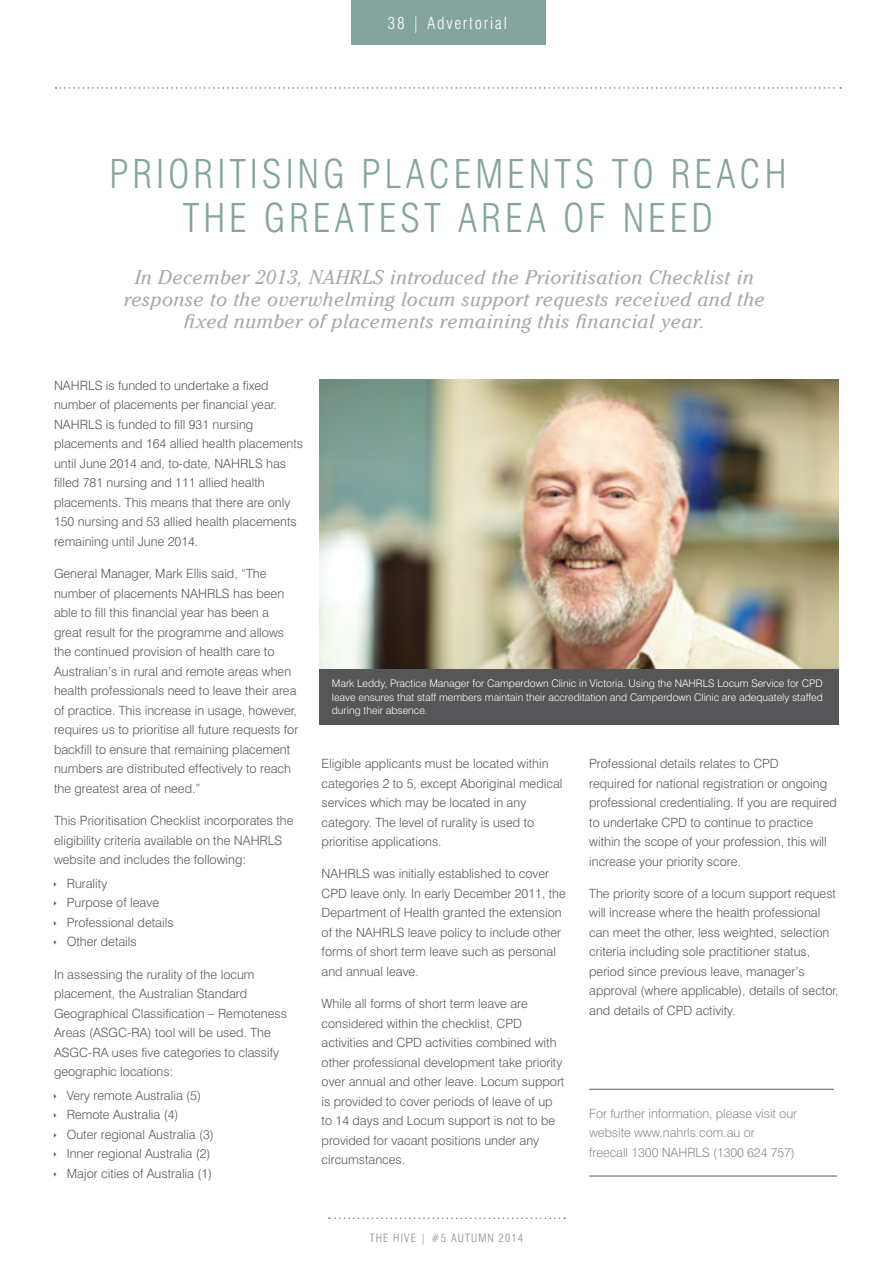
<style>
.page{position:relative;width:893px;height:1263px;background:#fff}
.page>*{position:absolute;margin:0;border:0;box-sizing:border-box;transform-origin:0 0}
.t1{font:300 condensed 39px/44.1px "Swiss 721 BT";letter-spacing:.1em;color:#83a59d;text-align:center}
.Pull-out_quote{font:italic 19.65px/21.9px "Cheltenham LT";letter-spacing:.02em;color:#a7a9ac;text-align:center}
.t2{font:300 condensed 16.5px "Swiss 721 BT";letter-spacing:.1em;color:#fff}
.Body{font:300 12.75px/19.5px "Swiss 721 BT";color:#58595b}
.Body-2{font:300 12.75px/19.5px "Swiss 721 BT";letter-spacing:-.005em;color:#8a8c8e}
.t3{font:300 condensed 11.25px "Swiss 721 BT";letter-spacing:.1em;color:#8a8c8e}
.Body-3{font:300 10.5px/13.5px "Swiss 721 BT";color:#fff;text-align:justify}
</style>
<div class="page">
<svg style="left:329px;top:1217px;width:236px;height:2px"></svg>
<svg style="left:56px;top:87px;width:785px;height:2px"></svg>
<div style="left:351px;top:0;width:195px;height:44px;background:#83a59d"></div>
<img style="left:320px;top:380px;width:519px;height:289px">
<div style="left:320px;top:669px;width:519px;height:55px;background:#565659"></div>
<hr style="left:589px;top:1089px;width:245px;height:1px;background:#58595b">
<hr style="left:589px;top:1176px;width:248px;height:1px;background:#58595b">
<p class="t2" style="left:388px;top:13px;width:121px">38 | Advertorial</p>
<p class="t1" style="left:109px;top:152px;width:679px">PRIORITISING PLACEMENTS TO REACH<br>THE GREATEST AREA OF NEED</p>
<p class="Pull-out_quote" style="left:124px;top:266px;width:642px">In December 2013, NAHRLS introduced the Prioritisation Checklist in response to the overwhelming locum support requests received and the fixed number of placements remaining this financial year.</p>
<p class="Body" style="left:54px;top:376px;width:251px">NAHRLS is funded to undertake a fixed number of placements per financial year.<br>NAHRLS is funded to fill 931 nursing placements and 164 allied health placements until June 2014 and, to-date, NAHRLS has filled 781 nursing and 111 allied health placements. This means that there are only 150 nursing and 53 allied health placements remaining until June 2014.</p>
<p class="Body" style="left:54px;top:564px;width:246px">General Manager, Mark Ellis said, “The number of placements NAHRLS has been able to fill this financial year has been a great result for the programme and allows the continued provision of health care to Australian’s in rural and remote areas when health professionals need to leave their area of practice. This increase in usage, however, requires us to prioritise all future requests for backfill to ensure that remaining placement numbers are distributed effectively to reach the greatest area of need.”</p>
<p class="Body" style="left:54px;top:811px;width:241px">This Prioritisation Checklist incorporates the eligibility criteria available on the NAHRLS website and includes the following:</p>
<p class="Body" style="left:67px;top:873px;width:42px">Rurality</p>
<p class="Body" style="left:67px;top:893px;width:94px">Purpose of leave</p>
<p class="Body" style="left:67px;top:912px;width:108px">Professional details</p>
<p class="Body" style="left:67px;top:932px;width:72px">Other details</p>
<p class="Body" style="left:54px;top:964px;width:235px">In assessing the rurality of the locum placement, the Australian Standard Geographical Classification – Remoteness Areas (ASGC-RA) tool will be used. The ASGC-RA uses five categories to classify geographic locations:</p>
<p class="Body" style="left:67px;top:1085px;width:136px">Very remote Australia (5)</p>
<p class="Body" style="left:67px;top:1105px;width:113px">Remote Australia (4)</p>
<p class="Body" style="left:67px;top:1124px;width:149px">Outer regional Australia (3)</p>
<p class="Body" style="left:67px;top:1144px;width:145px">Inner regional Australia (2)</p>
<p class="Body" style="left:67px;top:1163px;width:147px">Major cities of Australia (1)</p>
<p class="Body-3" style="left:332px;top:676px;width:493px">Mark Leddy, Practice Manager for Camperdown Clinic in Victoria. Using the NAHRLS Locum Service for CPD leave ensures that staff members maintain their accreditation and Camperdown Clinic are adequately staffed during their absence.</p>
<p class="Body" style="left:322px;top:754px;width:242px">Eligible applicants must be located within categories 2 to 5, except Aboriginal medical services which may be located in any category. The level of rurality is used to prioritise applications.</p>
<p class="Body" style="left:322px;top:864px;width:246px">NAHRLS was initially established to cover CPD leave only. In early December 2011, the Department of Health granted the extension of the NAHRLS leave policy to include other forms of short term leave such as personal and annual leave.</p>
<p class="Body" style="left:322px;top:994px;width:244px">While all forms of short term leave are considered within the checklist, CPD activities and CPD activities combined with other professional development take priority over annual and other leave. Locum support is provided to cover periods of leave of up to 14 days and Locum support is not to be provided for vacant positions under any circumstances.</p>
<p class="Body" style="left:589px;top:754px;width:249px">Professional details relates to CPD<br>required for national registration or ongoing professional credentialing. If you are required to undertake CPD to continue to practice within the scope of your profession, this will increase your priority score.</p>
<p class="Body" style="left:589px;top:883px;width:251px">The priority score of a locum support request will increase where the health professional can meet the other, less weighted, selection criteria including sole practitioner status, period since previous leave, manager’s approval (where applicable), details of sector, and details of CPD activity.</p>
<p class="Body-2" style="left:589px;top:1103px;width:209px">For further information, please visit our website www.nahrls.com.au or<br>freecall 1300 NAHRLS (1300 624 757)</p>
<p class="t3" style="left:370px;top:1231px;width:155px">THE HIVE | #5 AUTUMN 2014</p>
</div>
